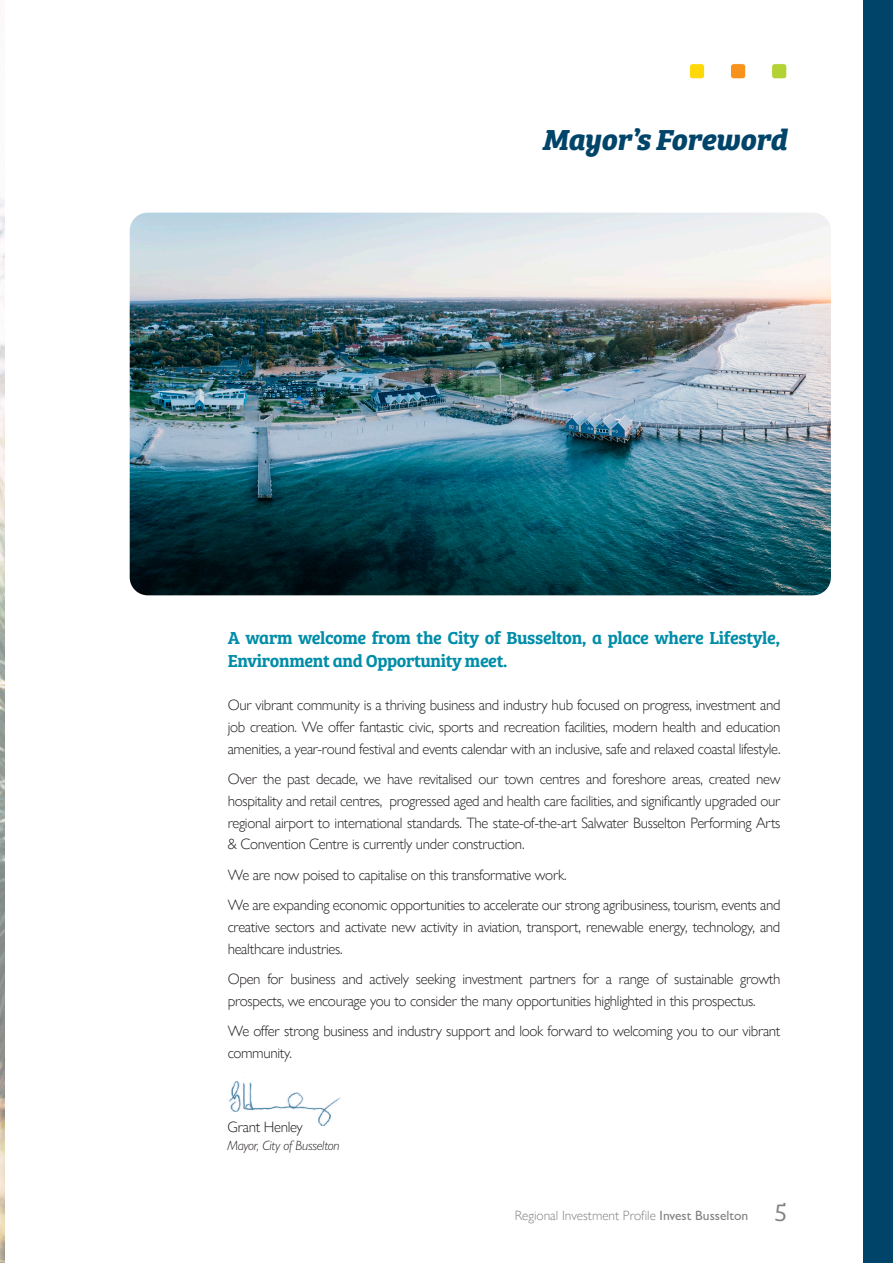
<style>
.page{position:relative;width:893px;height:1263px;background:#fff}
.page>*{position:absolute;margin:0;border:0;box-sizing:border-box;transform-origin:0 0}
.Heading{font:italic 700 30px "Bree Serif";letter-spacing:-.015em;color:#00446a}
.Intro{font:18px/22.5px "Bree Serif Sb";letter-spacing:-.02em;color:#008da8}
.Body_copy{font:300 15px/21.8px "Gill Sans Nova";letter-spacing:-.02em;color:#231f20;text-align:justify}
.t1{font:300 13.5px "Gill Sans Nova";color:#808285}
.Body_copy-2{font:italic 300 13.5px "Gill Sans Nova";letter-spacing:-.02em;color:#231f20}
.s1{font-weight:500}
.s2{font-family:"Bree Serif Lt";font-weight:400;font-size:25.5px}
</style>
<div class="page">
<img style="left:130px;top:213px;width:701px;height:382px">
<img style="left:0;top:198px;width:4px;height:1065px">
<img style="left:228px;top:1077px;width:113px;height:49px">
<div style="left:863px;top:0;width:30px;height:1263px;background:#00446a"></div>
<div style="left:772px;top:64px;width:15px;height:15px;background:#b3d234;border-radius:3px"></div>
<div style="left:771px;top:63px;width:16px;height:16px;border:1px solid #fff;border-radius:3px"></div>
<div style="left:730px;top:64px;width:16px;height:15px;background:#f7931d;border-radius:3px"></div>
<div style="left:730px;top:63px;width:16px;height:16px;border:1px solid #fff;border-radius:3px"></div>
<div style="left:689px;top:64px;width:16px;height:15px;background:#ffd80a;border-radius:3px"></div>
<div style="left:689px;top:63px;width:16px;height:16px;border:1px solid #fff;border-radius:3px"></div>
<p class="Heading" style="left:542px;top:115px;width:246px">Mayor’s Foreword</p>
<p class="Intro" style="left:228px;top:626px;width:554px">A warm welcome from the City of Busselton, a place where Lifestyle,<br>Environment and Opportunity meet.</p>
<p class="Body_copy" style="left:228px;top:695px;width:554px">Our vibrant community is a thriving business and industry hub focused on progress, investment and job creation. We offer fantastic civic, sports and recreation facilities, modern health and education amenities, a year-round festival and events calendar with an inclusive, safe and relaxed coastal lifestyle.</p>
<p class="Body_copy" style="left:228px;top:768px;width:554px">Over the past decade, we have revitalised our town centres and foreshore areas, created new hospitality and retail centres, progressed aged and health care facilities, and significantly upgraded our regional airport to international standards. The state-of-the-art Salwater Busselton Performing Arts &amp; Convention Centre is currently under construction.</p>
<p class="Body_copy" style="left:228px;top:864px;width:340px">We are now poised to capitalise on this transformative work.</p>
<p class="Body_copy" style="left:228px;top:894px;width:554px">We are expanding economic opportunities to accelerate our strong agribusiness, tourism, events and creative sectors and activate new activity in aviation, transport, renewable energy, technology, and healthcare industries.</p>
<p class="Body_copy" style="left:228px;top:968px;width:554px">Open for business and actively seeking investment partners for a range of sustainable growth prospects, we encourage you to consider the many opportunities highlighted in this prospectus.</p>
<p class="Body_copy" style="left:228px;top:1020px;width:554px">We offer strong business and industry support and look forward to welcoming you to our vibrant community.</p>
<p class="Body_copy" style="left:228px;top:1116px;width:77px">Grant Henley</p>
<p class="Body_copy-2" style="left:228px;top:1137px;width:114px">Mayor, City of Busselton</p>
<p class="t1" style="left:515px;top:1207px;width:273px">Regional Investment Profile <span class="s1">Invest Busselton</span> <span class="s2">5</span></p>
</div>
